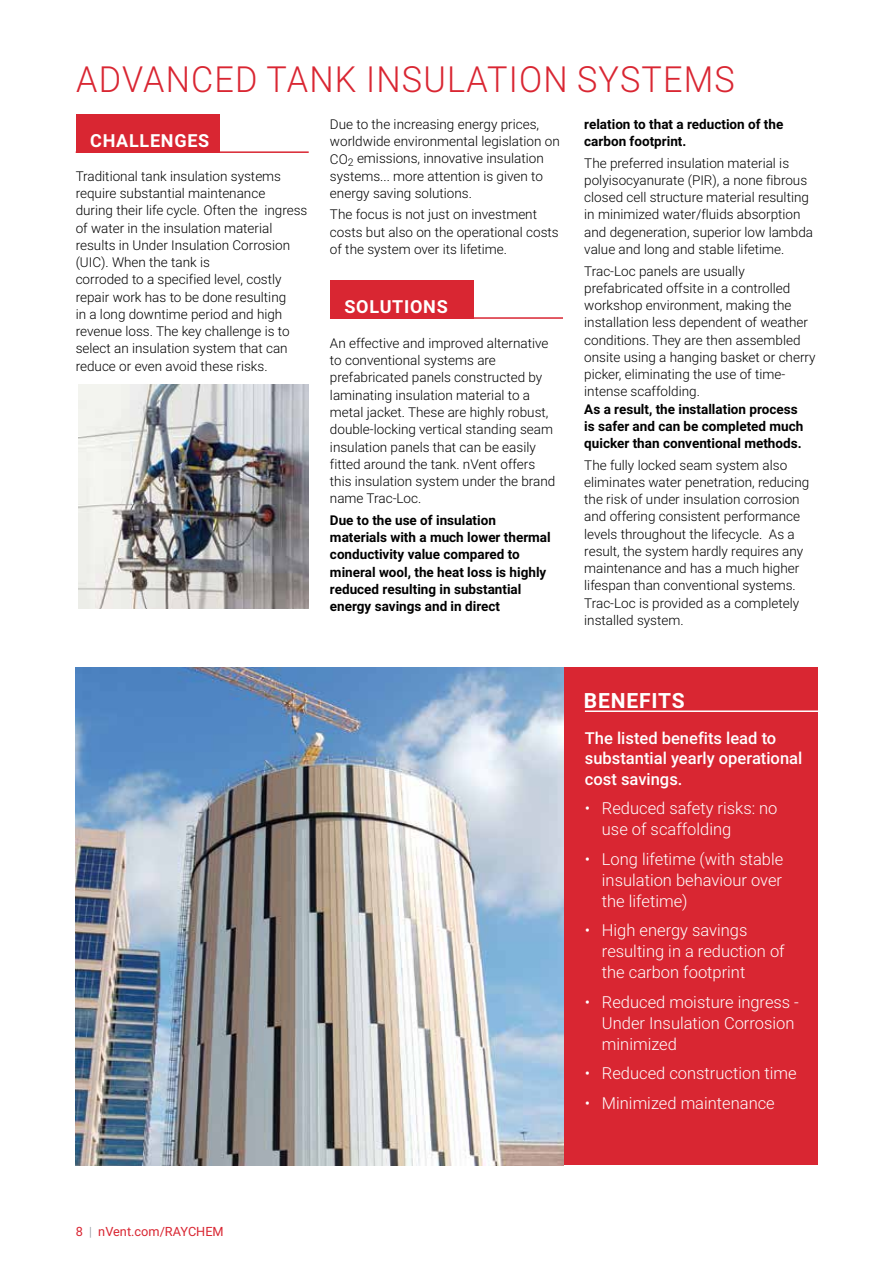
<style>
.page{position:relative;width:893px;height:1263px;background:#fff}
.page>*{position:absolute;margin:0;border:0;box-sizing:border-box;transform-origin:0 0}
.t1{font:300 36px "Roboto";letter-spacing:.035em;color:#d92632;scale:.95 1}
.t2{font:700 21px "Roboto";letter-spacing:.04em;color:#fff}
.t3{font:700 18px "Roboto";letter-spacing:.04em;color:#fff}
.t4{font:300 16.5px/21px "Roboto";color:#fff}
.t5{font:500 16.5px/19.5px "Roboto";color:#fff}
.t6{font:300 13.5px/17.2px "Roboto";color:#000}
.t7{font:700 13.5px/17.2px "Roboto";color:#000}
.t8{font:12.75px "Roboto";color:#d92632}
.s1{font-weight:300;color:#878f98}
</style>
<div class="page">
<div style="left:416px;top:668px;width:402px;height:497px;background:#d92632"></div>
<img style="left:76px;top:668px;width:487px;height:497px">
<hr style="left:76px;top:151px;width:233px;height:2px;background:#d92632">
<div style="left:76px;top:115px;width:144px;height:38px;background:#d92632"></div>
<img style="left:78px;top:385px;width:231px;height:223px">
<hr style="left:585px;top:710px;width:238px;height:2px;background:#fff">
<hr style="left:330px;top:317px;width:233px;height:2px;background:#d92632">
<div style="left:330px;top:281px;width:144px;height:38px;background:#d92632"></div>
<h1 class="t1" style="left:76px;top:54px;width:695px">ADVANCED TANK INSULATION SYSTEMS</h1>
<h3 class="t3" style="left:90px;top:128px;width:121px">CHALLENGES</h3>
<p class="t6" style="left:76px;top:167px;width:233px">Traditional tank insulation systems require substantial maintenance<br>during their life cycle. Often the ingress of water in the insulation material results in Under Insulation Corrosion (UIC). When the tank is<br>corroded to a specified level, costly repair work has to be done resulting<br>in a long downtime period and high revenue loss. The key challenge is to select an insulation system that can reduce or even avoid these risks.</p>
<p class="t6" style="left:330px;top:115px;width:231px">Due to the increasing energy prices, worldwide environmental legislation on CO<sub>2</sub> emissions, innovative insulation systems... more attention is given to energy saving solutions.</p>
<p class="t6" style="left:330px;top:206px;width:230px">The focus is not just on investment costs but also on the operational costs of the system over its lifetime.</p>
<h3 class="t3" style="left:344px;top:293px;width:105px">SOLUTIONS</h3>
<p class="t6" style="left:330px;top:334px;width:227px">An effective and improved alternative to conventional systems are prefabricated panels constructed by laminating insulation material to a metal jacket. These are highly robust, double-locking vertical standing seam insulation panels that can be easily fitted around the tank. nVent offers this insulation system under the brand name Trac-Loc.</p>
<p class="t7" style="left:330px;top:511px;width:222px">Due to the use of insulation materials with a much lower thermal conductivity value compared to mineral wool, the heat loss is highly reduced resulting in substantial energy savings and in direct</p>
<p class="t7" style="left:584px;top:115px;width:201px">relation to that a reduction of the carbon footprint.</p>
<p class="t6" style="left:584px;top:154px;width:230px">The preferred insulation material is polyisocyanurate (PIR), a none fibrous closed cell structure material resulting in minimized water/fluids absorption and degeneration, superior low lambda value and long and stable lifetime.</p>
<p class="t6" style="left:584px;top:262px;width:233px">Trac-Loc panels are usually prefabricated offsite in a controlled workshop environment, making the installation less dependent of weather conditions. They are then assembled onsite using a hanging basket or cherry picker, eliminating the use of time&shy;intense scaffolding.</p>
<p class="t7" style="left:584px;top:400px;width:221px">As a result, the installation process is safer and can be completed much quicker than conventional methods.</p>
<p class="t6" style="left:584px;top:456px;width:226px">The fully locked seam system also eliminates water penetration, reducing the risk of under insulation corrosion and offering consistent performance levels throughout the lifecycle. As a result, the system hardly requires any maintenance and has a much higher lifespan than conventional systems.<br>Trac-Loc is provided as a completely installed system.</p>
<h2 class="t2" style="left:584px;top:686px;width:102px">BENEFITS</h2>
<p class="t5" style="left:585px;top:728px;width:219px">The listed benefits lead to substantial yearly operational</p>
<p class="t5" style="left:585px;top:768px;width:99px">cost savings.</p>
<p class="t4" style="left:602px;top:797px;width:177px;text-indent:-17px">• Reduced safety risks: no use of scaffolding</p>
<p class="t4" style="left:602px;top:847px;width:183px;text-align:justify;text-indent:-17px">• Long lifetime (with stable insulation behaviour over the lifetime)</p>
<p class="t4" style="left:602px;top:919px;width:184px;text-indent:-17px">• High energy savings resulting in a reduction of the carbon footprint</p>
<p class="t4" style="left:602px;top:991px;width:199px;text-indent:-17px">• Reduced moisture ingress -<br>Under Insulation Corrosion minimized</p>
<p class="t4" style="left:585px;top:1062px;width:213px">• Reduced construction time</p>
<p class="t4" style="left:585px;top:1092px;width:191px">• Minimized maintenance</p>
<p class="t8" style="left:76px;top:1222px;width:150px">8 <span class="s1">|</span> nVent.com/RAYCHEM</p>
</div>
